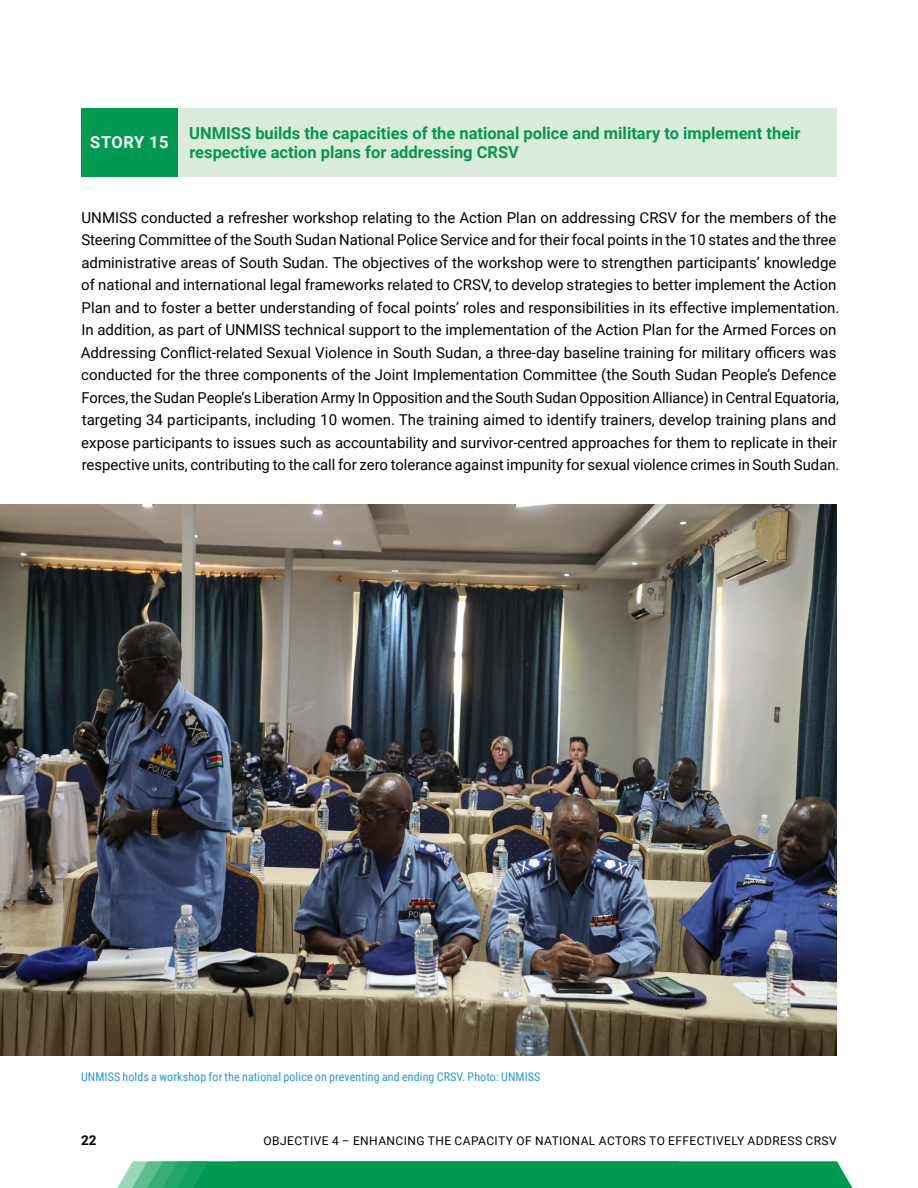
<style>
.page{position:relative;width:918px;height:1188px;background:#fff}
.page>*{position:absolute;margin:0;border:0;box-sizing:border-box;transform-origin:0 0}
.t1{font:700 16.5px/19.5px "Roboto";color:#009952}
.t2{font:700 16.5px "Roboto";letter-spacing:.035em;color:#fff}
.t3{font:15px/22.5px "Roboto";color:#000}
.t4{font:700 13.5px "Roboto";color:#000}
.t5{font:12px "Roboto Condensed";letter-spacing:.01em;color:#2699d6}
.t6{font:12px "Roboto";letter-spacing:.035em;color:#000}
</style>
<div class="page">
<svg style="left:117px;top:1161px;width:736px;height:27px;background:#0e9e5b"></svg>
<div style="left:81px;top:108px;width:97px;height:68px;background:#009952"></div>
<div style="left:178px;top:108px;width:659px;height:68px;background:#dceadd"></div>
<img style="left:0;top:504px;width:836px;height:552px">
<p class="t2" style="left:90px;top:131px;width:80px">STORY 15</p>
<p class="t1" style="left:189px;top:122px;width:613px">UNMISS builds the capacities of the national police and military to implement their respective action plans for addressing CRSV</p>
<p class="t3" style="left:81px;top:205px;width:760px">UNMISS conducted a refresher workshop relating to the Action Plan on addressing CRSV for the members of the Steering Committee of the South Sudan National Police Service and for their focal points in the 10 states and the three administrative areas of South Sudan. The objectives of the workshop were to strengthen participants’ knowledge of national and international legal frameworks related to CRSV, to develop strategies to better implement the Action Plan and to foster a better understanding of focal points’ roles and responsibilities in its effective implementation.<br>In addition, as part of UNMISS technical support to the implementation of the Action Plan for the Armed Forces on Addressing Conflict-related Sexual Violence in South Sudan, a three-day baseline training for military officers was conducted for the three components of the Joint Implementation Committee (the South Sudan People’s Defence Forces, the Sudan People’s Liberation Army In Opposition and the South Sudan Opposition Alliance) in Central Equatoria, targeting 34 participants, including 10 women. The training aimed to identify trainers, develop training plans and expose participants to issues such as accountability and survivor-centred approaches for them to replicate in their respective units, contributing to the call for zero tolerance against impunity for sexual violence crimes in South Sudan.</p>
<p class="t5" style="left:81px;top:1068px;width:461px">UNMISS holds a workshop for the national police on preventing and ending CRSV. Photo: UNMISS</p>
<p class="t4" style="left:81px;top:1130px;width:17px">22</p>
<p class="t6" style="left:264px;top:1132px;width:575px">OBJECTIVE 4 – ENHANCING THE CAPACITY OF NATIONAL ACTORS TO EFFECTIVELY ADDRESS CRSV</p>
</div>
